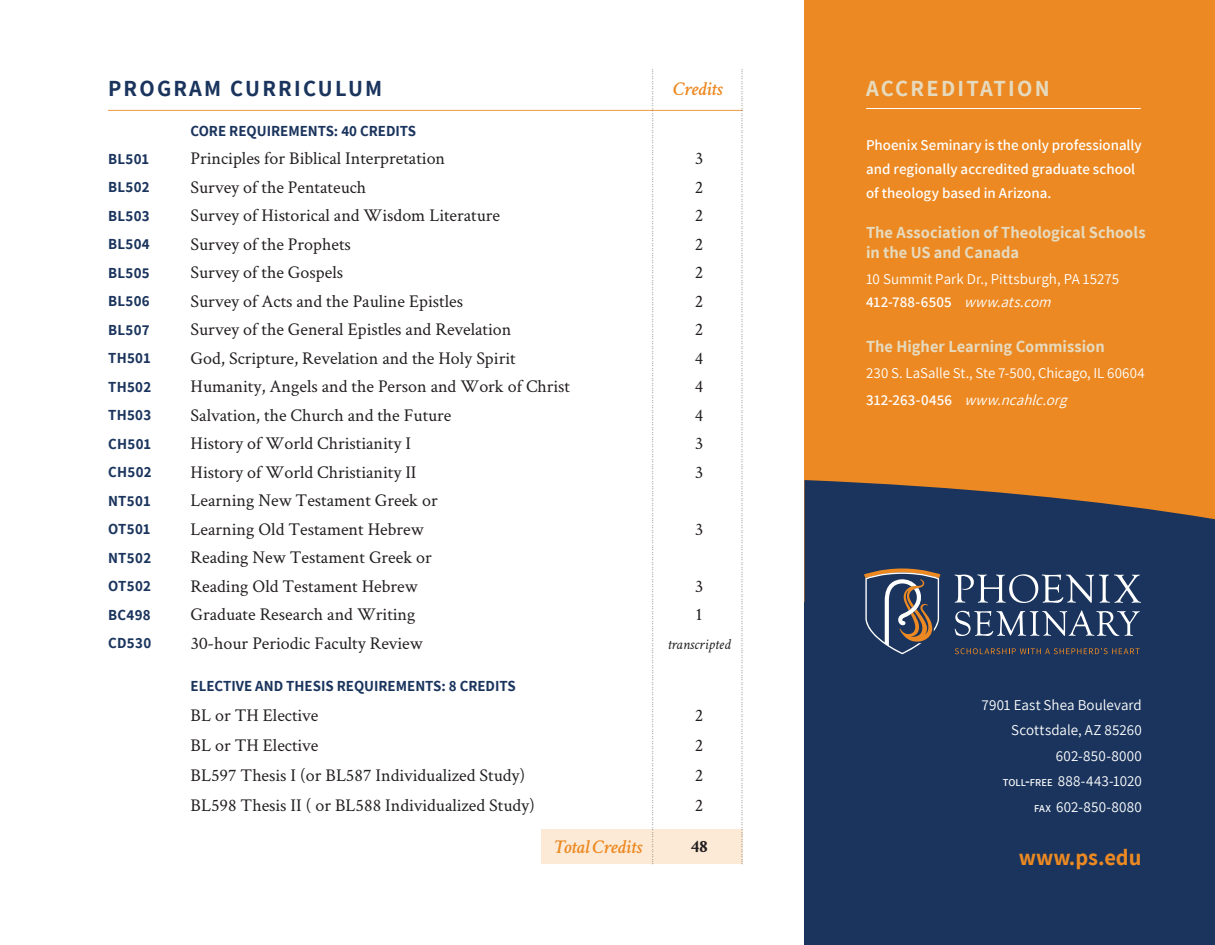
<style>
.page{position:relative;width:1215px;height:945px;background:#fff}
.page>*{position:absolute;margin:0;border:0;box-sizing:border-box;transform-origin:0 0}
.t1{font:700 22.5px "Assistant";letter-spacing:.1em;color:#1a345d}
.t2{font:700 22.5px "Assistant";letter-spacing:.1em;color:#e6dabe}
.t3{font:700 22.5px "Assistant";color:#ec8922}
.t4{font:italic 600 19.5px "Crimson Text";letter-spacing:-.01em;color:#ec8922}
.t5{font:18px "Crimson Text";color:#231f20}
.t6{font:700 18px "Crimson Text";color:#231f20}
.t7{font:700 16.5px/19.5px "Assistant";color:#e6dabe}
.t8{font:15px "Assistant";letter-spacing:.005em;color:#fff}
.t9{font:600 15px/24px "Assistant";color:#fff}
.t10{font:700 15px "Assistant";letter-spacing:.025em;color:#1a345d}
.t11{font:700 15px "Assistant";color:#1a345d}
.t12{font:italic 15px "Assistant";color:#fff}
.t13{font:italic 15px "Crimson Text";color:#231f20}
.t14{font:7.05px "Minion Pro";color:#3e3e3f}
.s1{font-weight:400;font-style:italic}
.s2{font-weight:600;font-style:normal}
.s3{font-weight:600;font-size:10.5px}
.s4{font-weight:600}
</style>
<div class="page">
<div style="left:541px;top:829px;width:201px;height:34px;background:#fcead6"></div>
<div style="left:804px;top:0;width:411px;height:932px;background:#ec8922"></div>
<div style="left:804px;top:602px;width:411px;height:343px;background:#1a345d"></div>
<svg style="left:804px;top:480px;width:411px;height:175px;fill:#1a345d"></svg>
<hr style="left:866px;top:108px;width:275px;height:1px;background:#fff">
<svg style="left:955px;top:574px;width:186px;height:29px;background:#4f6382"></svg>
<svg style="left:955px;top:610px;width:185px;height:26px"></svg>
<svg style="left:955px;top:648px;width:185px;height:6px"></svg>
<svg style="left:864px;top:568px;width:77px;height:86px"></svg>
<hr style="left:108px;top:110px;width:634px;height:1px;background:#f09d4a">
<p class="t14" style="left:660px;top:69px;width:798px;rotate:90deg">.....................................................................................................................................................................................................................................................................................................................................</p>
<p class="t1" style="left:108px;top:73px;width:276px">PROGRAM CURRICULUM</p>
<p class="t4" style="left:673px;top:75px;width:51px">Credits</p>
<p class="t11" style="left:191px;top:120px;width:227px">CORE REQUIREMENTS: 40 CREDITS</p>
<p class="t5" style="left:191px;top:146px;width:256px">Principles for Biblical Interpretation</p>
<p class="t5" style="left:695px;top:146px;width:10px">3</p>
<p class="t5" style="left:191px;top:175px;width:177px">Survey of the Pentateuch</p>
<p class="t5" style="left:695px;top:175px;width:10px">2</p>
<p class="t5" style="left:191px;top:203px;width:311px">Survey of Historical and Wisdom Literature</p>
<p class="t5" style="left:695px;top:203px;width:10px">2</p>
<p class="t5" style="left:191px;top:232px;width:162px">Survey of the Prophets</p>
<p class="t5" style="left:695px;top:232px;width:10px">2</p>
<p class="t5" style="left:191px;top:260px;width:154px">Survey of the Gospels</p>
<p class="t5" style="left:695px;top:260px;width:10px">2</p>
<p class="t5" style="left:191px;top:289px;width:274px">Survey of Acts and the Pauline Epistles</p>
<p class="t5" style="left:695px;top:289px;width:10px">2</p>
<p class="t5" style="left:191px;top:317px;width:322px">Survey of the General Epistles and Revelation</p>
<p class="t5" style="left:695px;top:317px;width:10px">2</p>
<p class="t5" style="left:191px;top:346px;width:326px">God, Scripture, Revelation and the Holy Spirit</p>
<p class="t5" style="left:695px;top:346px;width:10px">4</p>
<p class="t5" style="left:191px;top:374px;width:381px">Humanity, Angels and the Person and Work of Christ</p>
<p class="t5" style="left:695px;top:374px;width:10px">4</p>
<p class="t5" style="left:191px;top:403px;width:262px">Salvation, the Church and the Future</p>
<p class="t5" style="left:695px;top:403px;width:10px">4</p>
<p class="t5" style="left:191px;top:431px;width:222px">History of World Christianity I</p>
<p class="t5" style="left:695px;top:431px;width:10px">3</p>
<p class="t5" style="left:191px;top:460px;width:227px">History of World Christianity II</p>
<p class="t5" style="left:695px;top:460px;width:10px">3</p>
<p class="t5" style="left:191px;top:488px;width:249px">Learning New Testament Greek or</p>
<p class="t5" style="left:191px;top:517px;width:235px">Learning Old Testament Hebrew</p>
<p class="t5" style="left:695px;top:517px;width:10px">3</p>
<p class="t5" style="left:191px;top:545px;width:243px">Reading New Testament Greek or</p>
<p class="t5" style="left:191px;top:574px;width:229px">Reading Old Testament Hebrew</p>
<p class="t5" style="left:695px;top:574px;width:10px">3</p>
<p class="t5" style="left:191px;top:602px;width:226px">Graduate Research and Writing</p>
<p class="t5" style="left:695px;top:602px;width:10px">1</p>
<p class="t5" style="left:191px;top:631px;width:234px">30-hour Periodic Faculty Review</p>
<p class="t13" style="left:667px;top:635px;width:65px">transcripted</p>
<p class="t10" style="left:108px;top:149px;width:43px">BL501</p>
<p class="t10" style="left:108px;top:177px;width:43px">BL502</p>
<p class="t10" style="left:108px;top:206px;width:43px">BL503</p>
<p class="t10" style="left:108px;top:234px;width:43px">BL504</p>
<p class="t10" style="left:108px;top:263px;width:43px">BL505</p>
<p class="t10" style="left:108px;top:291px;width:43px">BL506</p>
<p class="t10" style="left:108px;top:320px;width:43px">BL507</p>
<p class="t10" style="left:108px;top:348px;width:44px">TH501</p>
<p class="t10" style="left:108px;top:377px;width:45px">TH502</p>
<p class="t10" style="left:108px;top:405px;width:45px">TH503</p>
<p class="t10" style="left:108px;top:434px;width:45px">CH501</p>
<p class="t10" style="left:108px;top:462px;width:45px">CH502</p>
<p class="t10" style="left:108px;top:491px;width:44px">NT501</p>
<p class="t10" style="left:108px;top:519px;width:44px">OT501</p>
<p class="t10" style="left:108px;top:548px;width:45px">NT502</p>
<p class="t10" style="left:108px;top:576px;width:45px">OT502</p>
<p class="t10" style="left:108px;top:605px;width:44px">BC498</p>
<p class="t10" style="left:108px;top:633px;width:45px">CD530</p>
<p class="t11" style="left:191px;top:676px;width:327px">ELECTIVE AND THESIS REQUIREMENTS: 8 CREDITS</p>
<p class="t5" style="left:191px;top:703px;width:129px">BL or TH Elective</p>
<p class="t5" style="left:695px;top:703px;width:10px">2</p>
<p class="t5" style="left:191px;top:733px;width:129px">BL or TH Elective</p>
<p class="t5" style="left:695px;top:733px;width:10px">2</p>
<p class="t5" style="left:191px;top:763px;width:336px">BL597 Thesis I (or BL587 Individualized Study)</p>
<p class="t5" style="left:695px;top:763px;width:10px">2</p>
<p class="t5" style="left:191px;top:793px;width:346px">BL598 Thesis II ( or BL588 Individualized Study)</p>
<p class="t5" style="left:695px;top:793px;width:10px">2</p>
<p class="t4" style="left:555px;top:833px;width:88px">Total Credits</p>
<p class="t6" style="left:691px;top:835px;width:18px">48</p>
<p class="t14" style="left:749px;top:69px;width:798px;rotate:90deg">.....................................................................................................................................................................................................................................................................................................................................</p>
<p class="t2" style="left:866px;top:73px;width:185px">ACCREDITATION</p>
<p class="t9" style="left:866px;top:132px;width:277px">Phoenix Seminary is the only professionally and regionally accredited graduate school of theology based in Arizona.</p>
<p class="t7" style="left:866px;top:222px;width:281px">The Association of Theological Schools in the US and Canada</p>
<p class="t8" style="left:866px;top:269px;width:255px">10 Summit Park Dr., Pittsburgh, PA 15275</p>
<p class="t9" style="left:866px;top:289px;width:191px">412-788-6505 <span class="s1">www.ats.com</span></p>
<p class="t7" style="left:866px;top:336px;width:240px">The Higher Learning Commission</p>
<p class="t8" style="left:866px;top:363px;width:280px">230 S. LaSalle St., Ste 7-500, Chicago, IL 60604</p>
<p class="t12" style="left:866px;top:389px;width:207px"><span class="s2">3 1 2-2 63 - 0 45 6</span> www.ncahlc.org</p>
<p class="t8" style="left:982px;top:694px;width:162px">7901 East Shea Boulevard</p>
<p class="t8" style="left:1011px;top:720px;width:132px">Scottsdale, AZ 85260</p>
<p class="t8" style="left:1056px;top:745px;width:87px">602-850-8000</p>
<p class="t8" style="left:1003px;top:771px;width:141px"><span class="s3">TOLL</span><span class="s4">-</span><span class="s3">FREE</span> 888-443-1020</p>
<p class="t8" style="left:1034px;top:796px;width:109px"><span class="s3">FAX</span> 602-850-8080</p>
<p class="t3" style="left:1019px;top:842px;width:124px">www.ps.edu</p>
</div>
